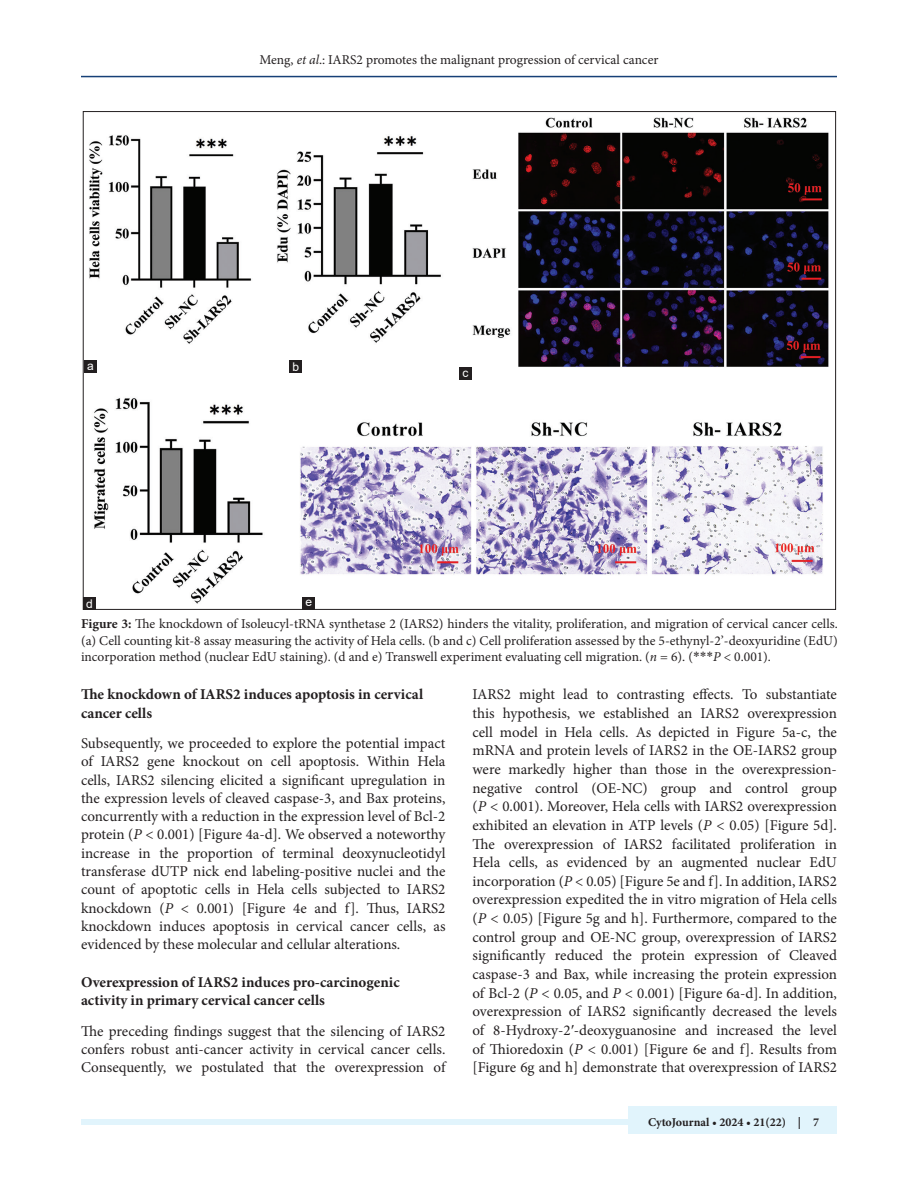
<style>
.page{position:relative;width:918px;height:1188px;background:#fff}
.page>*{position:absolute;margin:0;border:0;box-sizing:border-box;transform-origin:0 0}
.TX{font:15px/18.6px "Minion Pro";color:#231f20;text-align:justify}
.t1{font:700 15px/18.3px "Minion Pro";color:#231f20}
.FGC{font:13.5px/16.5px "Minion Pro";color:#231f20;text-align:justify}
.t2{font:700 12px "Minion Pro";color:#231f20}
.LABEL{font:12px "Arial";color:#fff}
.s1{font-style:italic}
.s2{font-weight:700}
.s3{font-family:"Times New Roman"}
</style>
<div class="page">
<hr style="left:81px;top:76px;width:756px;height:1px;background:#164077">
<div style="left:81px;top:1119px;width:756px;height:6px;background:#e1f4fc"></div>
<div style="left:628px;top:1106px;width:209px;height:28px;background:#e1f4fc"></div>
<img style="left:89px;top:117px;width:740px;height:487px">
<div style="left:83px;top:597px;width:13px;height:13px;background:#231f20"></div>
<div style="left:459px;top:367px;width:13px;height:13px;background:#231f20"></div>
<div style="left:290px;top:360px;width:12px;height:13px;background:#231f20"></div>
<div style="left:84px;top:360px;width:13px;height:13px;background:#231f20"></div>
<div style="left:302px;top:597px;width:13px;height:13px;background:#231f20"></div>
<p class="FGC" style="left:260px;top:51px;width:400px">Meng, <span class="s1">et al</span>.: IARS2 promotes the malignant progression of cervical cancer</p>
<p class="LABEL" style="left:87px;top:358px;width:8px">a</p>
<p class="LABEL" style="left:293px;top:359px;width:8px">b</p>
<p class="LABEL" style="left:86px;top:595px;width:8px">d</p>
<p class="LABEL" style="left:305px;top:594px;width:8px">e</p>
<p class="LABEL" style="left:462px;top:364px;width:7px">c</p>
<p class="FGC" style="left:81px;top:616px;width:758px"><span class="s2">Figure 3:</span> The knockdown of Isoleucyl-tRNA synthetase 2 (IARS2) hinders the vitality, proliferation, and migration of cervical cancer cells. (a) Cell counting kit-8 assay measuring the activity of Hela cells. (b and c) Cell proliferation assessed by the 5-ethynyl-2’-deoxyuridine (EdU) incorporation method (nuclear EdU staining). (d and e) Transwell experiment evaluating cell migration. (<span class="s1">n</span> = 6). (<span class="s3">***</span><span class="s1">P</span> &lt; 0.001).</p>
<h2 class="t1" style="left:81px;top:685px;width:344px">The knockdown of IARS2 induces apoptosis in cervical cancer cells</h2>
<p class="TX" style="left:81px;top:734px;width:366px">Subsequently, we proceeded to explore the potential impact of IARS2 gene knockout on cell apoptosis. Within Hela cells, IARS2 silencing elicited a significant upregulation in the expression levels of cleaved caspase-3, and Bax proteins, concurrently with a reduction in the expression level of Bcl-2 protein (<span class="s1">P</span> &lt; 0.001) [Figure 4a-d]. We observed a noteworthy increase in the proportion of terminal deoxynucleotidyl transferase dUTP nick end labeling-positive nuclei and the count of apoptotic cells in Hela cells subjected to IARS2 knockdown (<span class="s1">P</span> &lt; 0.001) [Figure 4e and f]. Thus, IARS2 knockdown induces apoptosis in cervical cancer cells, as evidenced by these molecular and cellular alterations.</p>
<h2 class="t1" style="left:81px;top:973px;width:320px">Overexpression of IARS2 induces pro-carcinogenic activity in primary cervical cancer cells</h2>
<p class="TX" style="left:81px;top:1022px;width:366px">The preceding findings suggest that the silencing of IARS2 confers robust anti-cancer activity in cervical cancer cells.<br>Consequently, we postulated that the overexpression of</p>
<p class="TX" style="left:472px;top:685px;width:366px">IARS2 might lead to contrasting effects. To substantiate this hypothesis, we established an IARS2 overexpression cell model in Hela cells. As depicted in Figure 5a-c, the mRNA and protein levels of IARS2 in the OE-IARS2 group were markedly higher than those in the overexpression&shy;negative control (OE-NC) group and control group (<span class="s1">P</span> &lt; 0.001). Moreover, Hela cells with IARS2 overexpression exhibited an elevation in ATP levels (<span class="s1">P</span> &lt; 0.05) [Figure 5d].<br>The overexpression of IARS2 facilitated proliferation in Hela cells, as evidenced by an augmented nuclear EdU incorporation (<span class="s1">P</span> &lt; 0.05) [Figure 5e and f]. In addition, IARS2 overexpression expedited the in vitro migration of Hela cells (<span class="s1">P</span> &lt; 0.05) [Figure 5g and h]. Furthermore, compared to the control group and OE-NC group, overexpression of IARS2 significantly reduced the protein expression of Cleaved caspase-3 and Bax, while increasing the protein expression of Bcl-2 (<span class="s1">P</span> &lt; 0.05, and <span class="s1">P</span> &lt; 0.001) [Figure 6a-d]. In addition, overexpression of IARS2 significantly decreased the levels of 8-Hydroxy-2<span class="s3">′</span>-deoxyguanosine and increased the level of Thioredoxin (<span class="s1">P</span> &lt; 0.001) [Figure 6e and f]. Results from [Figure 6g and h] demonstrate that overexpression of IARS2</p>
<p class="t2" style="left:648px;top:1113px;width:173px">CytoJournal • 2024 • 21(22) | 7</p>
</div>
